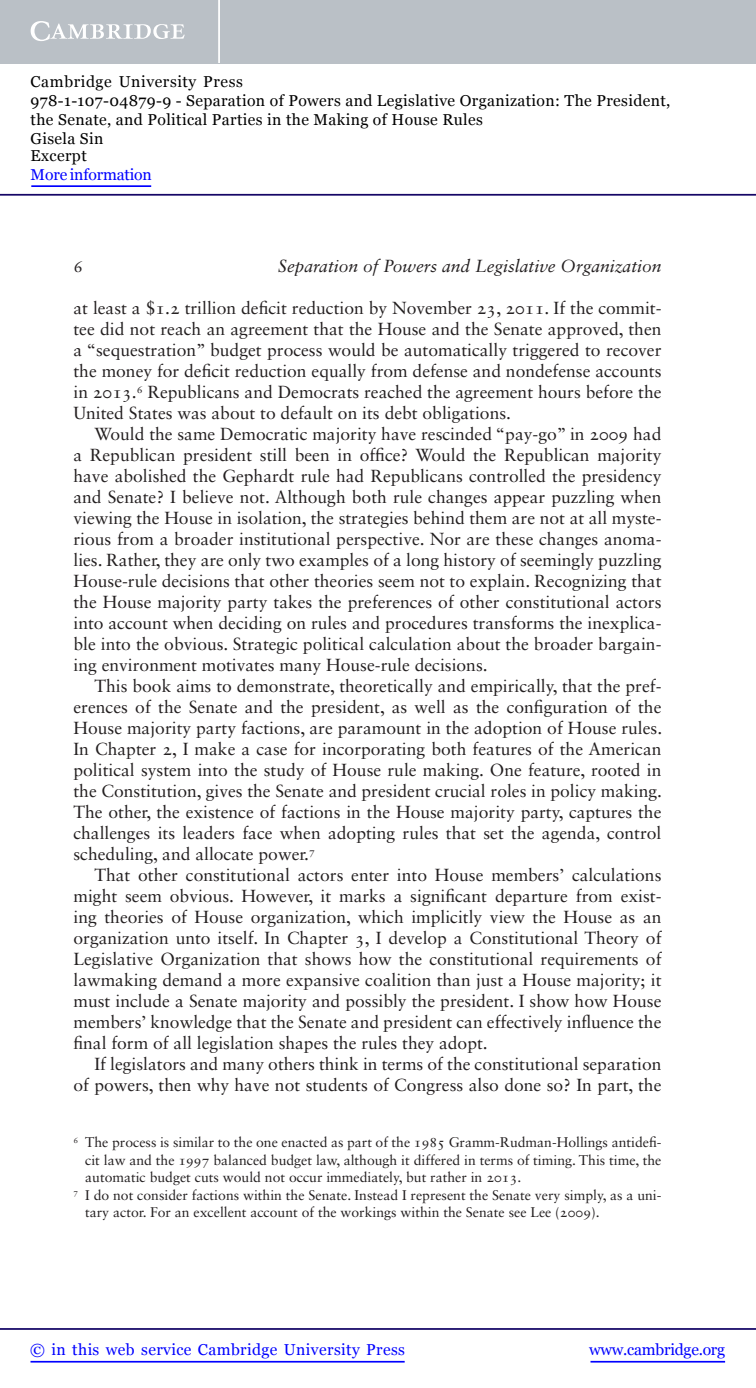
<style>
.page{position:relative;width:756px;height:1388px;background:#fff}
.page>*{position:absolute;margin:0;border:0;box-sizing:border-box;transform-origin:0 0}
.t1{font:17.5px/21px "Sabon LT Std";color:#231f20;text-align:justify}
.t2{font:italic 17.5px "Sabon LT Std";color:#231f20}
.t3{font:16.62px "Sabon LT Std";color:#231f20}
.t4{font:15.75px/18.6px "Georgia";letter-spacing:.025em;color:#000}
.t5{font:15.75px "Georgia";letter-spacing:.025em;color:#00f}
.t6{font:15.75px "Georgia";letter-spacing:-.015em;color:#00f}
.t7{font:15.75px "Georgia";letter-spacing:-.01em;color:#00f}
.t8{font:14px "Sabon LT Std";color:#231f20}
</style>
<div class="page">
<hr style="left:591px;top:1361px;width:134px;height:1px;background:#00f">
<hr style="left:0;top:1328px;width:756px;height:2px;background:#150666">
<hr style="left:31px;top:1361px;width:374px;height:1px;background:#00f">
<div style="left:0;top:0;width:756px;height:63px;background:#bac0c6"></div>
<svg style="left:31px;top:21px;width:154px;height:20px"></svg>
<hr style="left:218px;top:0;width:2px;height:63px;background:#fff">
<hr style="left:0;top:194px;width:756px;height:2px;background:#150666">
<hr style="left:31px;top:185px;width:120px;height:2px;background:#00f">
<p class="t4" style="left:31px;top:73px;width:641px">Cambridge University Press<br>978-1-107-04879-9 - Separation of Powers and Legislative Organization: The President, the Senate, and Political Parties in the Making of House Rules<br>Gisela Sin<br>Excerpt</p>
<p class="t7" style="left:31px;top:165px;width:123px">More information</p>
<p class="t3" style="left:74px;top:260px;width:11px">6</p>
<p class="t2" style="left:278px;top:259px;width:385px">Separation of Powers and Legislative Organization</p>
<p class="t1" style="left:73px;top:299px;width:590px">at least a $1.2 trillion deficit reduction by November 23, 2011. If the commit&shy;tee did not reach an agreement that the House and the Senate approved, then a “sequestration” budget process would be automatically triggered to recover the money for deficit reduction equally from defense and nondefense accounts in 2013. <sup>6</sup> Republicans and Democrats reached the agreement hours before the United States was about to default on its debt obligations.</p>
<p class="t1" style="left:73px;top:425px;width:589px;text-indent:21px">Would the same Democratic majority have rescinded “pay-go” in 2009 had a Republican president still been in office? Would the Republican majority have abolished the Gephardt rule had Republicans controlled the presidency and Senate? I believe not. Although both rule changes appear puzzling when viewing the House in isolation, the strategies behind them are not at all myste&shy;rious from a broader institutional perspective. Nor are these changes anoma&shy;lies. Rather, they are only two examples of a long history of seemingly puzzling House-rule decisions that other theories seem not to explain. Recognizing that the House majority party takes the preferences of other constitutional actors into account when deciding on rules and procedures transforms the inexplica&shy;ble into the obvious. Strategic political calculation about the broader bargain&shy;ing environment motivates many House-rule decisions.</p>
<p class="t1" style="left:73px;top:677px;width:590px;text-indent:21px">This book aims to demonstrate, theoretically and empirically, that the pref&shy;erences of the Senate and the president, as well as the configuration of the House majority party factions, are paramount in the adoption of House rules.<br>In Chapter 2 , I make a case for incorporating both features of the American political system into the study of House rule making. One feature, rooted in the Constitution, gives the Senate and president crucial roles in policy making .<br>The other, the existence of factions in the House majority party, captures the challenges its leaders face when adopting rules that set the agenda, control scheduling, and allocate power. <sup>7</sup></p>
<p class="t1" style="left:74px;top:866px;width:590px;text-indent:21px">That other constitutional actors enter into House members’ calculations might seem obvious. However, it marks a significant departure from exist&shy;ing theories of House organization, which implicitly view the House as an organization unto itself. In Chapter 3 , I develop a Constitutional Theory of Legislative Organization that shows how the constitutional requirements of lawmaking demand a more expansive coalition than just a House majority; it must include a Senate majority and possibly the president. I show how House members’ knowledge that the Senate and president can effectively influence the final form of all legislation shapes the rules they adopt.</p>
<p class="t1" style="left:74px;top:1055px;width:590px;text-align:right">If legislators and many others think in terms of the constitutional separation<br>of powers , then why have not students of Congress also done so? In part, the</p>
<p class="t8" style="left:74px;top:1137px;width:589px"><sup>6</sup> The process is similar to the one enacted as part of the 1985 Gramm-Rudman-Hollings antidefi-</p>
<p class="t8" style="left:85px;top:1154px;width:578px">cit law and the 1997 balanced budget law, although it differed in terms of timing. This time, the</p>
<p class="t8" style="left:85px;top:1172px;width:438px">automatic budget cuts would not occur immediately, but rather in 2013.</p>
<p class="t8" style="left:74px;top:1189px;width:589px"><sup>7</sup> I do not consider factions within the Senate. Instead I represent the Senate very simply, as a uni-</p>
<p class="t8" style="left:85px;top:1207px;width:516px">tary actor. For an excellent account of the workings within the Senate see Lee ( 2009 ).</p>
<p class="t5" style="left:30px;top:1339px;width:376px">© in this web service Cambridge University Press</p>
<p class="t6" style="left:589px;top:1339px;width:137px">www.cambridge.org</p>
</div>
